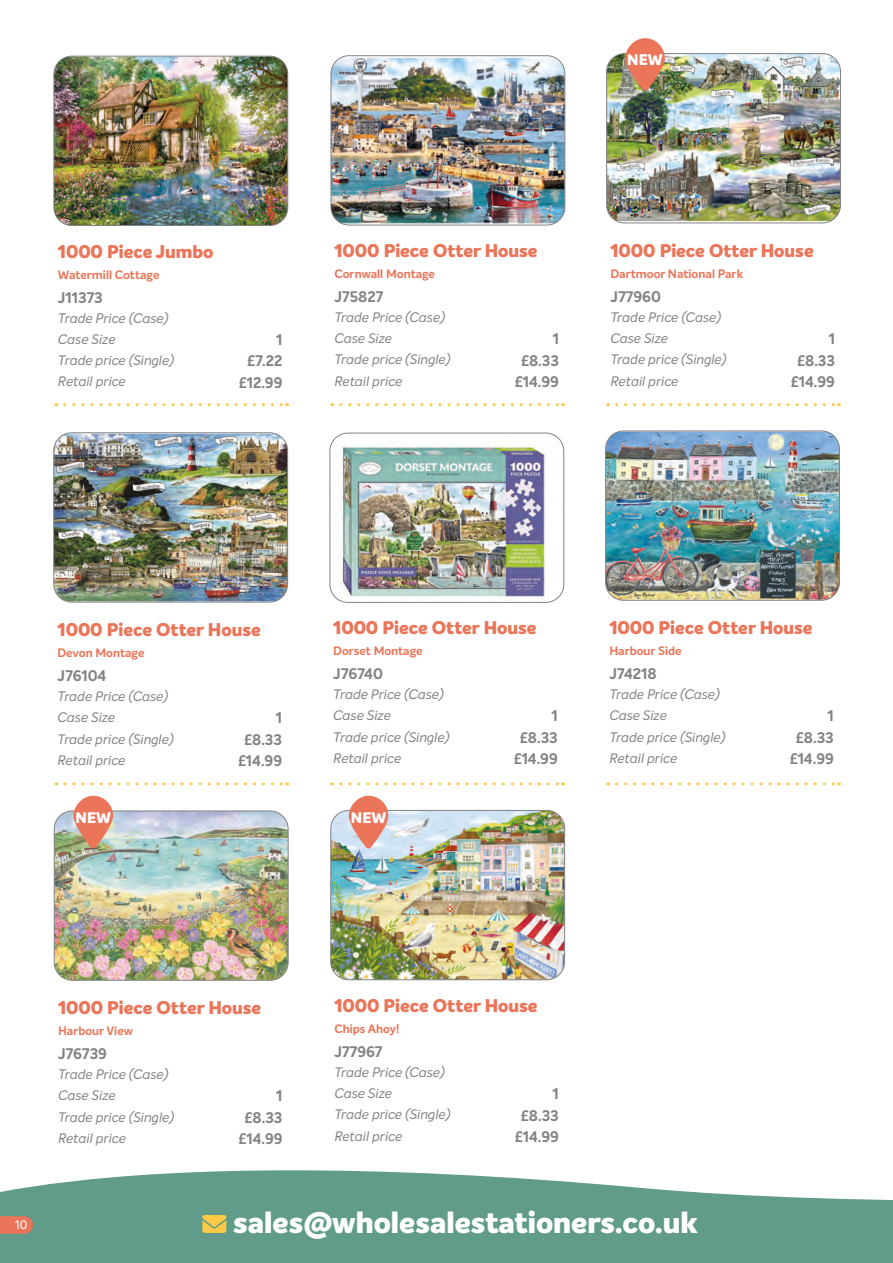
<style>
.page{position:relative;width:893px;height:1263px;background:#fff}
.page>*{position:absolute;margin:0;border:0;box-sizing:border-box;transform-origin:0 0}
.t1{font:800 30px "Intelo";color:#fff}
.t2{font:800 18px "Intelo";color:#ea7559}
.t3{font:700 15px "Intelo";color:#828386}
.t4{font:800 15px "Intelo";color:#fff}
.t5{font:italic 13.5px "Intelo";color:#828386}
.t6{font:700 12px "Intelo";color:#ea7559}
.t7{font:500 12px "Intelo";color:#fff}
</style>
<div class="page">
<img style="left:330px;top:433px;width:234px;height:169px">
<div style="left:330px;top:433px;width:234px;height:170px;border:1px solid #828386;border-radius:18px"></div>
<svg style="left:65px;top:403px;width:223px;height:3px"></svg>
<img style="left:331px;top:56px;width:234px;height:169px">
<div style="left:331px;top:56px;width:234px;height:169px;border:1px solid #828386;border-radius:18px"></div>
<svg style="left:65px;top:782px;width:223px;height:3px"></svg>
<img style="left:606px;top:431px;width:233px;height:169px">
<div style="left:605px;top:431px;width:235px;height:169px;border:1px solid #828386;border-radius:18px"></div>
<img style="left:54px;top:811px;width:234px;height:169px">
<div style="left:54px;top:811px;width:234px;height:169px;border:1px solid #828386;border-radius:18px"></div>
<svg style="left:341px;top:403px;width:222px;height:3px"></svg>
<svg style="left:617px;top:403px;width:222px;height:3px"></svg>
<img style="left:607px;top:54px;width:233px;height:167px">
<div style="left:606px;top:53px;width:235px;height:170px;border:1px solid #828386;border-radius:18px"></div>
<img style="left:54px;top:433px;width:234px;height:169px">
<div style="left:54px;top:433px;width:234px;height:169px;border:1px solid #828386;border-radius:18px"></div>
<svg style="left:341px;top:782px;width:222px;height:3px"></svg>
<svg style="left:617px;top:782px;width:222px;height:3px"></svg>
<img style="left:331px;top:810px;width:234px;height:170px">
<div style="left:331px;top:810px;width:234px;height:170px;border:1px solid #828386;border-radius:18px"></div>
<svg style="left:349px;top:796px;width:39px;height:52px;background:#e79888"></svg>
<svg style="left:625px;top:38px;width:40px;height:53px;background:#d5886d"></svg>
<svg style="left:73px;top:796px;width:40px;height:52px;background:#df9278"></svg>
<img style="left:54px;top:56px;width:234px;height:169px">
<div style="left:54px;top:56px;width:234px;height:170px;border:1px solid #828386;border-radius:18px"></div>
<svg style="left:0;top:1170px;width:893px;height:93px;background:#75a899"></svg>
<svg style="left:202px;top:1215px;width:24px;height:18px"></svg>
<svg style="left:0;top:1216px;width:33px;height:18px"></svg>
<p class="t4" style="left:627px;top:50px;width:37px">NEW</p>
<p class="t2" style="left:58px;top:240px;width:157px">1000 Piece Jumbo</p>
<p class="t6" style="left:58px;top:267px;width:103px">Watermill Cottage</p>
<p class="t3" style="left:58px;top:288px;width:46px">J11373</p>
<p class="t5" style="left:58px;top:310px;width:112px">Trade Price (Case)</p>
<p class="t5" style="left:58px;top:331px;width:59px">Case Size</p>
<p class="t3" style="left:276px;top:330px;width:8px">1</p>
<p class="t5" style="left:58px;top:352px;width:118px">Trade price (Single)</p>
<p class="t3" style="left:247px;top:351px;width:37px">£7.22</p>
<p class="t5" style="left:58px;top:373px;width:69px">Retail price</p>
<p class="t3" style="left:239px;top:373px;width:45px">£12.99</p>
<p class="t2" style="left:334px;top:239px;width:205px">1000 Piece Otter House</p>
<p class="t6" style="left:334px;top:266px;width:102px">Cornwall Montage</p>
<p class="t3" style="left:334px;top:287px;width:50px">J75827</p>
<p class="t5" style="left:334px;top:309px;width:112px">Trade Price (Case)</p>
<p class="t5" style="left:334px;top:330px;width:59px">Case Size</p>
<p class="t3" style="left:553px;top:329px;width:8px">1</p>
<p class="t5" style="left:334px;top:351px;width:118px">Trade price (Single)</p>
<p class="t3" style="left:521px;top:351px;width:39px">£8.33</p>
<p class="t5" style="left:334px;top:373px;width:69px">Retail price</p>
<p class="t3" style="left:515px;top:372px;width:46px">£14.99</p>
<p class="t2" style="left:610px;top:239px;width:205px">1000 Piece Otter House</p>
<p class="t6" style="left:610px;top:266px;width:134px">Dartmoor National Park</p>
<p class="t3" style="left:610px;top:287px;width:52px">J77960</p>
<p class="t5" style="left:610px;top:309px;width:112px">Trade Price (Case)</p>
<p class="t5" style="left:610px;top:330px;width:59px">Case Size</p>
<p class="t3" style="left:829px;top:329px;width:8px">1</p>
<p class="t5" style="left:610px;top:351px;width:118px">Trade price (Single)</p>
<p class="t3" style="left:797px;top:351px;width:39px">£8.33</p>
<p class="t5" style="left:610px;top:373px;width:69px">Retail price</p>
<p class="t3" style="left:791px;top:372px;width:46px">£14.99</p>
<p class="t2" style="left:58px;top:618px;width:205px">1000 Piece Otter House</p>
<p class="t6" style="left:58px;top:645px;width:88px">Devon Montage</p>
<p class="t3" style="left:58px;top:666px;width:50px">J76104</p>
<p class="t5" style="left:58px;top:688px;width:112px">Trade Price (Case)</p>
<p class="t5" style="left:58px;top:709px;width:59px">Case Size</p>
<p class="t3" style="left:276px;top:709px;width:8px">1</p>
<p class="t5" style="left:58px;top:730px;width:118px">Trade price (Single)</p>
<p class="t3" style="left:244px;top:730px;width:39px">£8.33</p>
<p class="t5" style="left:58px;top:752px;width:69px">Retail price</p>
<p class="t3" style="left:238px;top:751px;width:46px">£14.99</p>
<p class="t4" style="left:76px;top:808px;width:37px">NEW</p>
<p class="t2" style="left:333px;top:616px;width:205px">1000 Piece Otter House</p>
<p class="t6" style="left:333px;top:643px;width:91px">Dorset Montage</p>
<p class="t3" style="left:333px;top:664px;width:51px">J76740</p>
<p class="t5" style="left:333px;top:686px;width:112px">Trade Price (Case)</p>
<p class="t5" style="left:333px;top:707px;width:59px">Case Size</p>
<p class="t3" style="left:551px;top:707px;width:8px">1</p>
<p class="t5" style="left:333px;top:728px;width:118px">Trade price (Single)</p>
<p class="t3" style="left:520px;top:728px;width:39px">£8.33</p>
<p class="t5" style="left:333px;top:750px;width:69px">Retail price</p>
<p class="t3" style="left:514px;top:749px;width:46px">£14.99</p>
<p class="t4" style="left:351px;top:808px;width:37px">NEW</p>
<p class="t2" style="left:609px;top:616px;width:205px">1000 Piece Otter House</p>
<p class="t6" style="left:609px;top:643px;width:74px">Harbour Side</p>
<p class="t3" style="left:609px;top:664px;width:49px">J74218</p>
<p class="t5" style="left:609px;top:686px;width:112px">Trade Price (Case)</p>
<p class="t5" style="left:609px;top:707px;width:59px">Case Size</p>
<p class="t3" style="left:827px;top:707px;width:8px">1</p>
<p class="t5" style="left:609px;top:728px;width:118px">Trade price (Single)</p>
<p class="t3" style="left:796px;top:728px;width:39px">£8.33</p>
<p class="t5" style="left:609px;top:750px;width:69px">Retail price</p>
<p class="t3" style="left:790px;top:749px;width:46px">£14.99</p>
<p class="t7" style="left:15px;top:1217px;width:14px">10</p>
<p class="t2" style="left:58px;top:996px;width:205px">1000 Piece Otter House</p>
<p class="t6" style="left:58px;top:1023px;width:76px">Harbour View</p>
<p class="t3" style="left:58px;top:1044px;width:50px">J76739</p>
<p class="t5" style="left:58px;top:1066px;width:112px">Trade Price (Case)</p>
<p class="t5" style="left:58px;top:1087px;width:59px">Case Size</p>
<p class="t3" style="left:276px;top:1087px;width:8px">1</p>
<p class="t5" style="left:58px;top:1108px;width:118px">Trade price (Single)</p>
<p class="t3" style="left:245px;top:1108px;width:39px">£8.33</p>
<p class="t5" style="left:58px;top:1130px;width:69px">Retail price</p>
<p class="t3" style="left:238px;top:1129px;width:46px">£14.99</p>
<p class="t2" style="left:334px;top:994px;width:205px">1000 Piece Otter House</p>
<p class="t6" style="left:334px;top:1021px;width:67px">Chips Ahoy!</p>
<p class="t3" style="left:334px;top:1042px;width:50px">J77967</p>
<p class="t5" style="left:334px;top:1064px;width:112px">Trade Price (Case)</p>
<p class="t5" style="left:334px;top:1085px;width:59px">Case Size</p>
<p class="t3" style="left:553px;top:1084px;width:8px">1</p>
<p class="t5" style="left:334px;top:1106px;width:118px">Trade price (Single)</p>
<p class="t3" style="left:521px;top:1106px;width:39px">£8.33</p>
<p class="t5" style="left:334px;top:1128px;width:69px">Retail price</p>
<p class="t3" style="left:515px;top:1127px;width:46px">£14.99</p>
<p class="t1" style="left:233px;top:1203px;width:466px">sales@wholesalestationers.co.uk</p>
</div>
